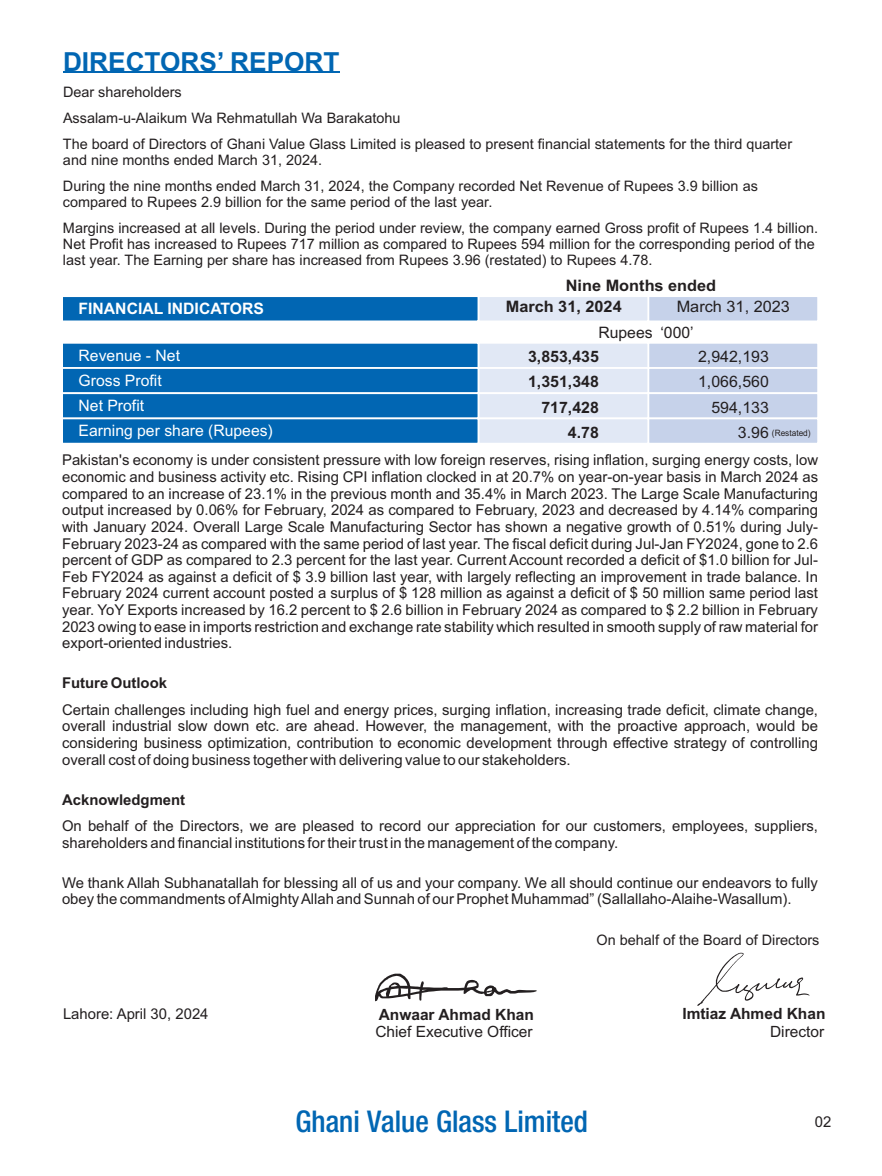
<style>
.page{position:relative;width:882px;height:1176px;background:#fff}
.page>*{position:absolute;margin:0;border:0;box-sizing:border-box;transform-origin:0 0}
.t1{font:29.93px "Heavenetica Cond 6 Med SH";color:#0166b3}
.t2{font:700 26.25px "Arial";color:#0166b3}
.t3{font:700 15.75px/25.2px "Arial";color:#231f20;text-align:right}
.t4{font:15.75px/25.2px "Arial";color:#fff}
.t5{font:15.75px/25.2px "Arial";color:#231f20;text-align:right}
.t6{font:700 15.75px "Arial";color:#fff}
.t7{font:700 15.58px "Arial";color:#231f20}
.t8{font:15.58px "Arial";color:#231f20}
.t9{font:15.05px "Arial";color:#231f20}
.t10{font:14.88px/16.6px "Arial";color:#231f20;text-align:justify}
.t11{font:700 14.88px "Arial";color:#231f20}
.t12{font:14.35px/25.7px "Arial";color:#231f20}
.t13{font:8.75px "Arial";color:#231f20;scale:.95 1}
</style>
<div class="page">
<hr style="left:63px;top:71px;width:277px;height:1px;background:#0166b3">
<svg style="left:375px;top:973px;width:162px;height:28px"></svg>
<svg style="left:697px;top:952px;width:113px;height:54px"></svg>
<svg style="left:63px;top:297px;width:755px;height:24px;background:#639ecf"></svg>
<svg style="left:63px;top:343px;width:755px;height:100px;background:#6aa2d1"></svg>
<h2 class="t2" style="left:63px;top:52px;width:278px">DIRECTORS’ REPORT</h2>
<p class="t12" style="left:63px;top:81px;width:731px">Dear shareholders<br>Assalam-u-Alaikum Wa Rehmatullah Wa Barakatohu<br>The board of Directors of Ghani Value Glass Limited is pleased to present financial statements for the third quarter</p>
<p class="t12" style="left:63px;top:148px;width:696px">and nine months ended March 31, 2024.<br>During the nine months ended March 31, 2024, the Company recorded Net Revenue of Rupees 3.9 billion as</p>
<p class="t12" style="left:63px;top:190px;width:757px">compared to Rupees 2.9 billion for the same period of the last year.<br>Margins increased at all levels. During the period under review, the company earned Gross profit of Rupees 1.4 billion.</p>
<p class="t12" style="left:63px;top:237px;width:753px;line-height:16.1px">Net Profit has increased to Rupees 717 million as compared to Rupees 594 million for the corresponding period of the last year. The Earning per share has increased from Rupees 3.96 (restated) to Rupees 4.78.</p>
<p class="t6" style="left:79px;top:303px;width:187px">FINANCIAL INDICATORS</p>
<p class="t4" style="left:79px;top:344px;width:196px">Revenue - Net<br>Gross Profit<br>Net Profit<br>Earning per share (Rupees)</p>
<p class="t3" style="left:506px;top:276px;width:212px;line-height:21.3px;text-align:left;text-indent:60px">Nine Months ended<br>March 31, 2024</p>
<p class="t5" style="left:677px;top:295px;width:115px">March 31, 2023</p>
<p class="t5" style="left:598px;top:321px;width:97px">Rupees ‘000’</p>
<p class="t3" style="left:528px;top:345px;width:72px">3,853,435<br>1,351,348<br>717,428<br>4.78</p>
<p class="t5" style="left:698px;top:345px;width:72px">2,942,193<br>1,066,560<br>594,133<br>3.96</p>
<p class="t13" style="left:772px;top:430px;width:42px">(Restated)</p>
<p class="t10" style="left:62px;top:453px;width:758px">Pakistan's economy is under consistent pressure with low foreign reserves, rising inflation, surging energy costs, low economic and business activity etc. Rising CPI inflation clocked in at 20.7% on year-on-year basis in March 2024 as compared to an increase of 23.1% in the previous month and 35.4% in March 2023. The Large Scale Manufacturing output increased by 0.06% for February, 2024 as compared to February, 2023 and decreased by 4.14% comparing with January 2024. Overall Large Scale Manufacturing Sector has shown a negative growth of 0.51% during July-February 2023-24 as compared with the same period of last year. The fiscal deficit during Jul-Jan FY2024, gone to 2.6 percent of GDP as compared to 2.3 percent for the last year. Current Account recorded a deficit of $1.0 billion for Jul-Feb FY2024 as against a deficit of $ 3.9 billion last year, with largely reflecting an improvement in trade balance. In February 2024 current account posted a surplus of $ 128 million as against a deficit of $ 50 million same period last year. YoY Exports increased by 16.2 percent to $ 2.6 billion in February 2024 as compared to $ 2.2 billion in February 2023 owing to ease in imports restriction and exchange rate stability which resulted in smooth supply of raw material for export-oriented industries.</p>
<p class="t11" style="left:62px;top:677px;width:106px">Future Outlook</p>
<p class="t10" style="left:62px;top:702px;width:757px">Certain challenges including high fuel and energy prices, surging inflation, increasing trade deficit, climate change, overall industrial slow down etc. are ahead. However, the management, with the proactive approach, would be considering business optimization, contribution to economic development through effective strategy of controlling overall cost of doing business together with delivering value to our stakeholders.</p>
<p class="t11" style="left:62px;top:793px;width:125px">Acknowledgment</p>
<p class="t10" style="left:62px;top:819px;width:757px">On behalf of the Directors, we are pleased to record our appreciation for our customers, employees, suppliers, shareholders and financial institutions for their trust in the management of the company.</p>
<p class="t10" style="left:62px;top:875px;width:757px">We thank Allah Subhanatallah for blessing all of us and your company. We all should continue our endeavors to fully obey the commandments of Almighty Allah and Sunnah of our Prophet Muhammad” (Sallallaho-Alaihe-Wasallum).</p>
<p class="t10" style="left:63px;top:1007px;width:147px">Lahore: April 30, 2024</p>
<p class="t12" style="left:596px;top:928px;width:225px">On behalf of the Board of Directors</p>
<p class="t7" style="left:682px;top:1008px;width:145px">Imtiaz Ahmed Khan</p>
<p class="t7" style="left:379px;top:1008px;width:157px">Anwaar Ahmad Khan</p>
<p class="t8" style="left:375px;top:1025px;width:159px">Chief Executive Officer</p>
<p class="t8" style="left:770px;top:1025px;width:56px">Director</p>
<h1 class="t1" style="left:296px;top:1101px;width:294px">Ghani Value Glass Limited</h1>
<p class="t9" style="left:815px;top:1116px;width:18px">02</p>
</div>
